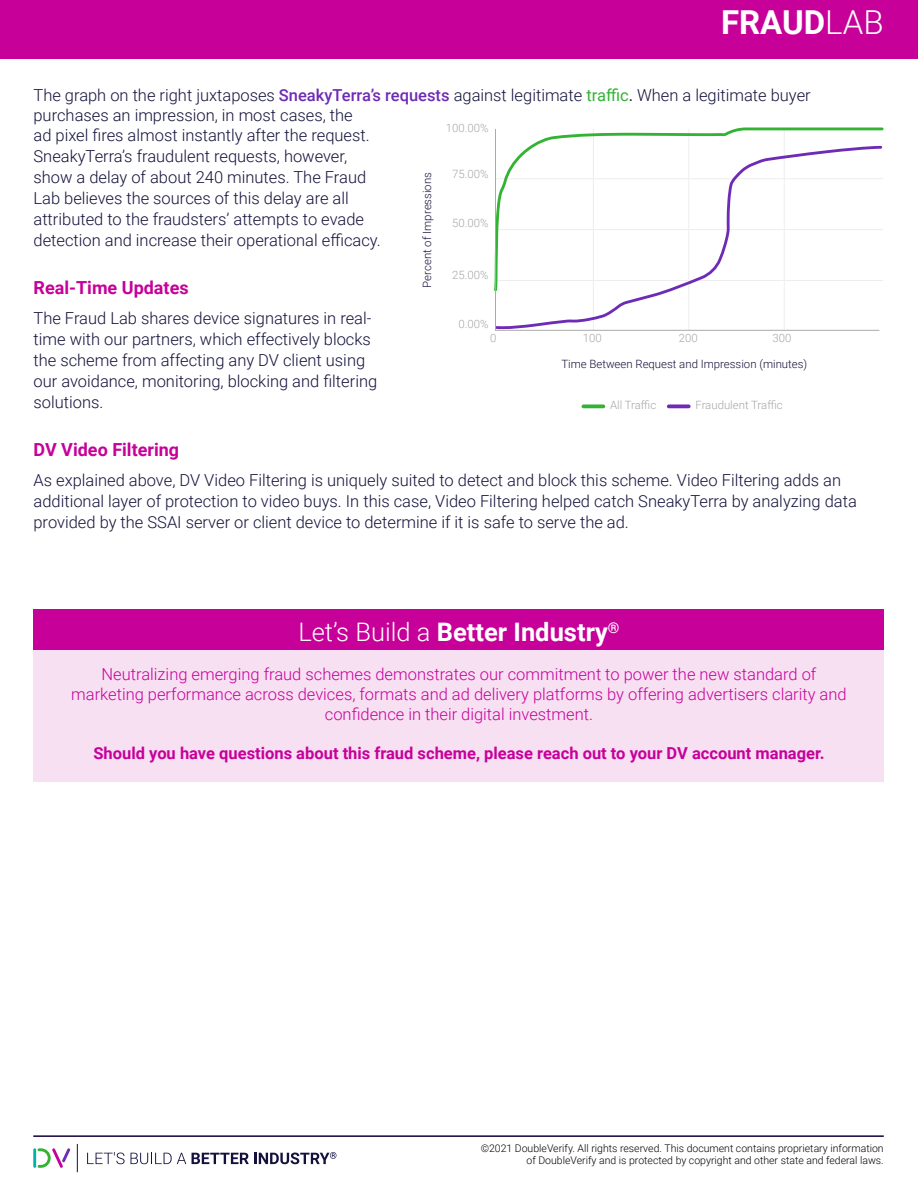
<style>
.page{position:relative;width:918px;height:1188px;background:#fff}
.page>*{position:absolute;margin:0;border:0;box-sizing:border-box;transform-origin:0 0}
.t1{font:700 33px "Roboto";color:#fff}
.t2{font:700 25.5px "Roboto";color:#fff}
.t3{font:700 18px "Roboto";color:#c70099}
.t4{font:300 16.5px/20.7px "Roboto";color:#14123b}
.t5{font:300 16.5px/19.8px "Roboto";color:#c70099;text-align:center}
.t6{font:700 16.5px "Roboto";color:#c70099}
.t7{font:300 11.4px "Roboto";color:#a6a6a6}
.t8{font:300 11.4px "Roboto";color:#14123b}
.t9{font:300 10.5px/12.6px "Roboto";color:#000;text-align:right}
.s1{font-weight:300}
.s2{font-weight:500;color:#6e2bb5}
.s3{font-weight:400;color:#33b333}
.s4{font-weight:400}
</style>
<div class="page">
<hr style="left:33px;top:1135px;width:851px;height:2px;background:#14003b">
<svg style="left:87px;top:1152px;width:38px;height:12px"></svg>
<svg style="left:131px;top:1153px;width:55px;height:11px"></svg>
<svg style="left:192px;top:1152px;width:144px;height:12px"></svg>
<hr style="left:33px;top:1148px;width:3px;height:20px;background:#00b3a8">
<svg style="left:38px;top:1148px;width:32px;height:20px"></svg>
<svg style="left:77px;top:1144px;width:1px;height:28px"></svg>
<div style="left:0;top:0;width:917px;height:58px;background:#c70099"></div>
<div style="left:34px;top:644px;width:850px;height:138px;background:#f8e0f3"></div>
<div style="left:34px;top:609px;width:850px;height:40px;background:#c70099"></div>
<svg style="left:495px;top:129px;width:384px;height:202px"></svg>
<svg style="left:583px;top:404px;width:20px;height:4px"></svg>
<svg style="left:669px;top:404px;width:20px;height:4px"></svg>
<h1 class="t1" style="left:721px;top:-1px;width:164px">FRAUD<span class="s1">LAB</span></h1>
<p class="t4" style="left:34px;top:85px;width:779px">The graph on the right juxtaposes <span class="s2">SneakyTerra’s requests</span> against legitimate <span class="s3">traffic</span><span class="s4">.</span> When a legitimate buyer purchases an impression, in most cases, the<br>ad pixel fires almost instantly after the request.<br>SneakyTerra’s fraudulent requests, however,<br>show a delay of about 240 minutes. The Fraud<br>Lab believes the sources of this delay are all<br>attributed to the fraudsters’ attempts to evade<br>detection and increase their operational efficacy.</p>
<p class="t3" style="left:34px;top:275px;width:157px">Real-Time Updates</p>
<p class="t4" style="left:34px;top:307px;width:345px">The Fraud Lab shares device signatures in real&shy;time with our partners, which effectively blocks the scheme from affecting any DV client using our avoidance, monitoring, blocking and filtering solutions.</p>
<p class="t3" style="left:34px;top:437px;width:147px">DV Video Filtering</p>
<p class="t4" style="left:34px;top:469px;width:825px">As explained above, DV Video Filtering is uniquely suited to detect and block this scheme. Video Filtering adds an additional layer of protection to video buys. In this case, Video Filtering helped catch SneakyTerra by analyzing data provided by the SSAI server or client device to determine if it is safe to serve the ad.</p>
<p class="t7" style="left:446px;top:120px;width:44px">100.00%</p>
<p class="t7" style="left:452px;top:165px;width:38px">75.00%</p>
<p class="t8" style="left:419px;top:288px;width:117px;rotate:-90deg">Percent of Impressions</p>
<p class="t7" style="left:452px;top:215px;width:38px">50.00%</p>
<p class="t7" style="left:452px;top:267px;width:38px">25.00%</p>
<p class="t7" style="left:459px;top:316px;width:32px">0.00%</p>
<p class="t7" style="left:583px;top:330px;width:20px">100</p>
<p class="t7" style="left:679px;top:330px;width:20px">200</p>
<p class="t7" style="left:773px;top:330px;width:20px">300</p>
<p class="t7" style="left:490px;top:330px;width:8px">0</p>
<p class="t8" style="left:561px;top:356px;width:247px">Time Between Request and Impression (minutes)</p>
<p class="t7" style="left:610px;top:397px;width:48px">All Traffic</p>
<p class="t7" style="left:695px;top:397px;width:89px">Fraudulent Traffic</p>
<h2 class="t2" style="left:298px;top:614px;width:323px"><span class="s1">Let’s Build a</span> Better Industry<sup>®</sup></h2>
<p class="t5" style="left:71px;top:664px;width:777px">Neutralizing emerging fraud schemes demonstrates our commitment to power the new standard of marketing performance across devices, formats and ad delivery platforms by offering advertisers clarity and confidence in their digital investment.</p>
<p class="t6" style="left:93px;top:741px;width:733px">Should you have questions about this fraud scheme, please reach out to your DV account manager.</p>
<p class="t9" style="left:481px;top:1141px;width:405px">©2021 DoubleVerify. All rights reserved. This document contains proprietary information of DoubleVerify and is protected by copyright and other state and federal laws.</p>
</div>
